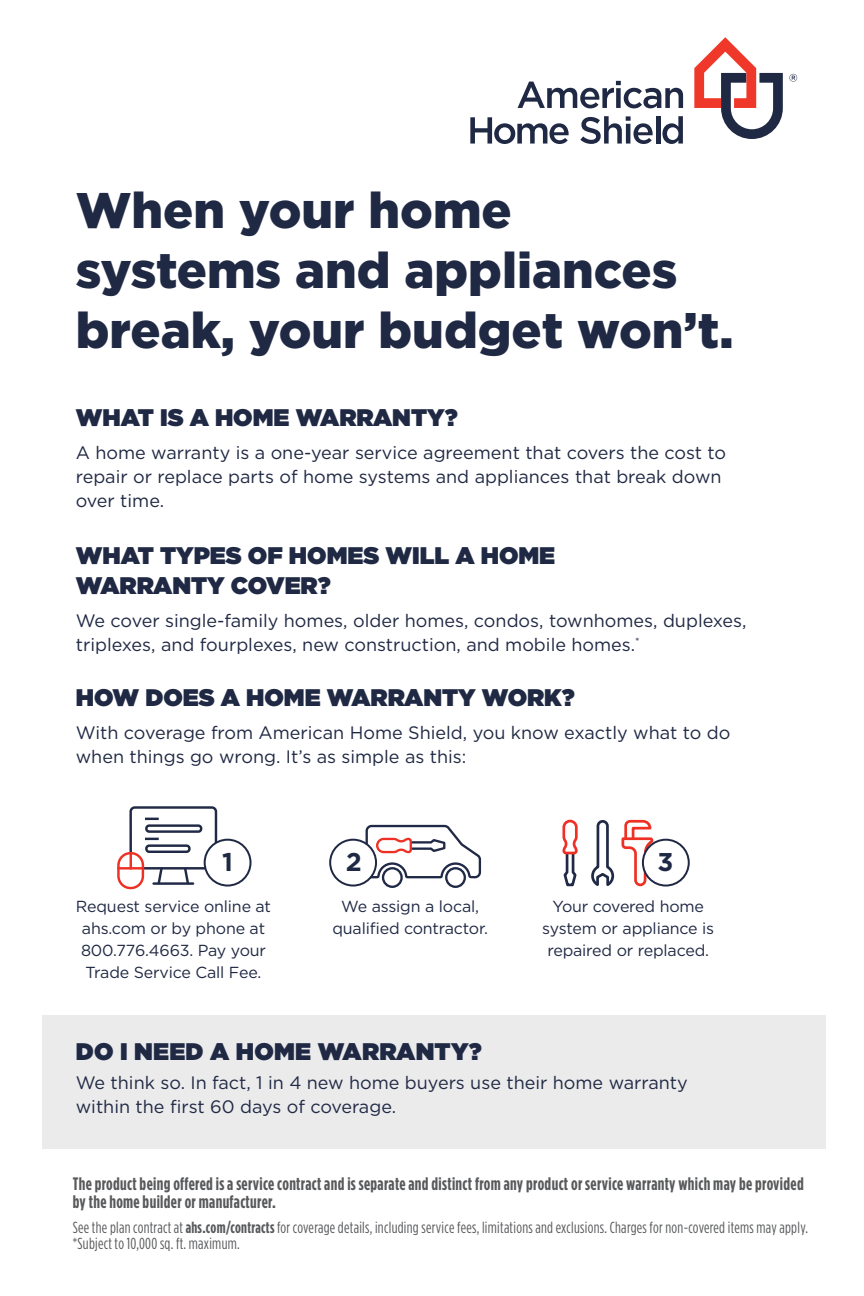
<style>
.page{position:relative;width:864px;height:1296px;background:#fff}
.page>*{position:absolute;margin:0;border:0;box-sizing:border-box;transform-origin:0 0}
.t1{font:900 50px/60px "Gotham";color:#202944}
.t2{font:700 25.6px "Gotham";color:#202944}
.t3{font:900 24px/30px "Gotham";color:#202944}
.t4{font:18px/24px "Gotham";color:#202944}
.t5{font:700 18px/18px "Gotham Condensed";letter-spacing:.02em;color:#58595b}
.t6{font:16px/22px "Gotham";letter-spacing:-.01em;color:#202944;text-align:center}
.t7{font:16px/16px "Gotham Condensed";letter-spacing:.02em;color:#58595b}
.s1{font-weight:700}
</style>
<div class="page">
<div style="left:42px;top:1015px;width:783px;height:134px;background:#ebebec"></div>
<svg style="left:518px;top:81px;width:165px;height:27px"></svg>
<svg style="left:470px;top:117px;width:99px;height:27px"></svg>
<svg style="left:580px;top:116px;width:73px;height:28px"></svg>
<hr style="left:656px;top:116px;width:4px;height:28px;background:#202944">
<svg style="left:662px;top:116px;width:21px;height:28px"></svg>
<svg style="left:694px;top:37px;width:89px;height:102px"></svg>
<svg style="left:789px;top:74px;width:8px;height:8px"></svg>
<svg style="left:364px;top:824px;width:118px;height:64px"></svg>
<div style="left:330px;top:839px;width:46px;height:46px;background:#fff;border-radius:50%"></div>
<div style="left:329px;top:839px;width:48px;height:48px;border:2px solid #202944;border-radius:50%"></div>
<svg style="left:591px;top:819px;width:64px;height:68px"></svg>
<svg style="left:562px;top:819px;width:16px;height:68px"></svg>
<div style="left:642px;top:840px;width:46px;height:46px;background:#fff;border-radius:50%"></div>
<div style="left:642px;top:839px;width:48px;height:48px;border:2px solid #202944;border-radius:50%"></div>
<div style="left:117px;top:852px;width:27px;height:37px;border:2px solid #ee3124;border-radius:12px"></div>
<hr style="left:119px;top:867px;width:24px;height:3px;background:#ee3124">
<svg style="left:128px;top:806px;width:90px;height:80px"></svg>
<div style="left:205px;top:839px;width:46px;height:46px;background:#fff;border-radius:50%"></div>
<div style="left:204px;top:839px;width:48px;height:48px;border:2px solid #202944;border-radius:50%"></div>
<h1 class="t1" style="left:76px;top:180px;width:659px">When your home<br>systems and appliances break, your budget won’t.</h1>
<h3 class="t3" style="left:76px;top:402px;width:383px">WHAT IS A HOME WARRANTY?</h3>
<p class="t4" style="left:76px;top:440px;width:652px">A home warranty is a one-year service agreement that covers the cost to repair or replace parts of home systems and appliances that break down over time.</p>
<h3 class="t3" style="left:76px;top:540px;width:481px">WHAT TYPES OF HOMES WILL A HOME<br>WARRANTY COVER?</h3>
<p class="t4" style="left:76px;top:608px;width:672px">We cover single-family homes, older homes, condos, townhomes, duplexes, triplexes, and fourplexes, new construction, and mobile homes.<sup>*</sup></p>
<h3 class="t3" style="left:76px;top:682px;width:500px">HOW DOES A HOME WARRANTY WORK?</h3>
<p class="t4" style="left:76px;top:720px;width:656px">With coverage from American Home Shield, you know exactly what to do when things go wrong. It’s as simple as this:</p>
<h2 class="t2" style="left:222px;top:845px;width:12px">1</h2>
<h2 class="t2" style="left:346px;top:845px;width:18px">2</h2>
<h2 class="t2" style="left:658px;top:845px;width:17px">3</h2>
<p class="t6" style="left:76px;top:895px;width:197px">Request service online at ahs.com or by phone at<br>800.776.4663. Pay your<br>Trade Service Call Fee.</p>
<p class="t6" style="left:332px;top:895px;width:157px">We assign a local, qualified contractor.</p>
<p class="t6" style="left:542px;top:895px;width:173px">Your covered home system or appliance is repaired or replaced.</p>
<h3 class="t3" style="left:76px;top:1036px;width:407px">DO I NEED A HOME WARRANTY?</h3>
<p class="t4" style="left:76px;top:1070px;width:614px">We think so. In fact, 1 in 4 new home buyers use their home warranty within the first 60 days of coverage.</p>
<p class="t5" style="left:73px;top:1174px;width:733px">The product being offered is a service contract and is separate and distinct from any product or service warranty which may be provided by the home builder or manufacturer.</p>
<p class="t7" style="left:73px;top:1219px;width:737px">See the plan contract at <span class="s1">ahs.com/contracts</span> for coverage details, including service fees, limitations and exclusions. Charges for non-covered items may apply. *Subject to 10,000 sq. ft. maximum.</p>
</div>
